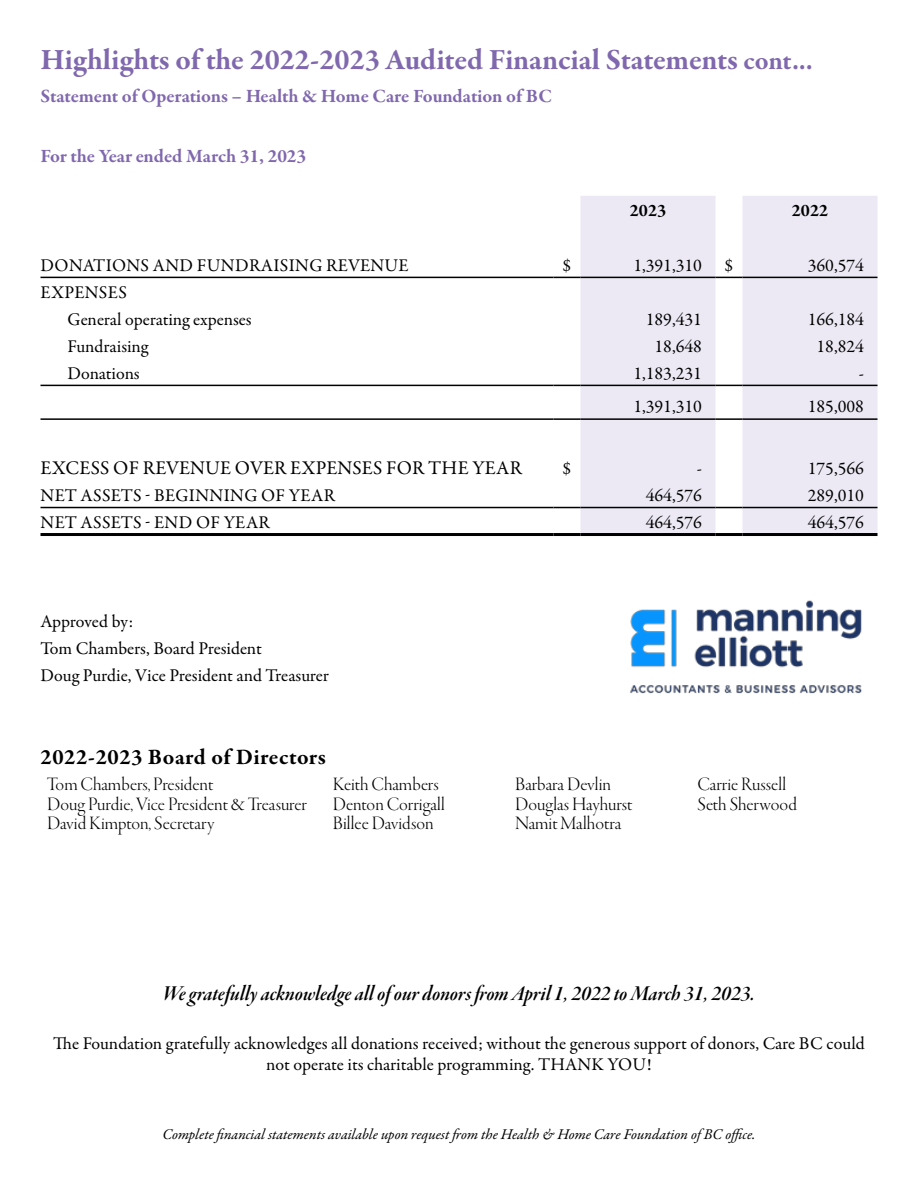
<style>
.page{position:relative;width:918px;height:1188px;background:#fff}
.page>*{position:absolute;margin:0;border:0;box-sizing:border-box;transform-origin:0 0}
.t1{font:700 30px "Garamond Premr Pro";color:#8068ae}
.t2{font:22.5px "Garamond Premr Pro Smbd It Disp";color:#000}
.t3{font:700 22.5px "Garamond Premr Pro";letter-spacing:.025em;color:#000}
.t4{font:19.5px/19.5px "Garamond Premr Pro Lt Disp";color:#000}
.t5{font:19.5px "Garamond Premr Pro";letter-spacing:.01em;color:#000}
.t6{font:700 19.2px "Garamond Premr Pro";letter-spacing:-.005em;color:#8068ae}
.t7{font:18px/27px "Garamond Premr Pro";color:#000}
.t8{font:18px "Garamond Premr Pro";letter-spacing:.02em;color:#000}
.t9{font:700 18px "Garamond Premr Pro";color:#000}
.t10{font:italic 15px "Garamond Premr Pro";letter-spacing:-.005em;color:#000}
.s1{font-size:27px}
</style>
<div class="page">
<svg style="left:580px;top:196px;width:298px;height:337px;background:#ece9f3"></svg>
<hr style="left:40px;top:418px;width:514px;height:2px;background:#000">
<hr style="left:554px;top:418px;width:26px;height:2px;background:#000">
<hr style="left:580px;top:418px;width:136px;height:2px;background:#000">
<hr style="left:716px;top:418px;width:26px;height:2px;background:#000">
<hr style="left:742px;top:418px;width:136px;height:2px;background:#000">
<hr style="left:40px;top:533px;width:514px;height:3px;background:#000">
<hr style="left:554px;top:533px;width:26px;height:3px;background:#000">
<hr style="left:580px;top:533px;width:136px;height:3px;background:#000">
<hr style="left:716px;top:533px;width:26px;height:3px;background:#000">
<hr style="left:742px;top:533px;width:136px;height:3px;background:#000">
<hr style="left:40px;top:277px;width:514px;height:1px;background:#000">
<svg style="left:554px;top:277px;width:26px;height:1px"></svg>
<hr style="left:580px;top:277px;width:136px;height:1px;background:#000">
<svg style="left:716px;top:277px;width:26px;height:1px"></svg>
<hr style="left:742px;top:277px;width:136px;height:1px;background:#000">
<hr style="left:40px;top:507px;width:514px;height:1px;background:#000">
<svg style="left:554px;top:507px;width:26px;height:1px"></svg>
<hr style="left:580px;top:507px;width:136px;height:1px;background:#000">
<svg style="left:716px;top:507px;width:26px;height:1px"></svg>
<hr style="left:742px;top:507px;width:136px;height:1px;background:#000">
<hr style="left:40px;top:385px;width:514px;height:1px;background:#000">
<svg style="left:554px;top:385px;width:26px;height:1px"></svg>
<hr style="left:580px;top:385px;width:136px;height:1px;background:#000">
<svg style="left:716px;top:385px;width:26px;height:1px"></svg>
<hr style="left:742px;top:385px;width:136px;height:1px;background:#000">
<img style="left:630px;top:600px;width:232px;height:94px">
<h1 class="t1" style="left:40px;top:41px;width:774px">Highlights of the 2022-2023 Audited Financial Statements <span class="s1">cont...</span></h1>
<p class="t6" style="left:40px;top:84px;width:513px">Statement of Operations – Health &amp; Home Care Foundation of BC</p>
<p class="t6" style="left:40px;top:145px;width:267px">For the Year ended March 31, 2023</p>
<p class="t9" style="left:630px;top:199px;width:38px">2023</p>
<p class="t9" style="left:792px;top:199px;width:38px">2022</p>
<p class="t8" style="left:41px;top:254px;width:370px">DONATIONS AND FUNDRAISING REVENUE</p>
<p class="t7" style="left:563px;top:252px;width:10px">$</p>
<p class="t7" style="left:633px;top:252px;width:70px">1,391,310</p>
<p class="t7" style="left:725px;top:252px;width:10px">$</p>
<p class="t7" style="left:808px;top:252px;width:58px">360,574</p>
<p class="t7" style="left:68px;top:279px;width:186px;text-indent:-27px">EXPENSES<br>General operating expenses</p>
<p class="t7" style="left:646px;top:306px;width:58px">189,431</p>
<p class="t7" style="left:808px;top:306px;width:58px">166,184</p>
<p class="t7" style="left:68px;top:333px;width:82px">Fundraising</p>
<p class="t7" style="left:655px;top:333px;width:49px">18,648</p>
<p class="t7" style="left:817px;top:333px;width:49px">18,824</p>
<p class="t7" style="left:68px;top:360px;width:74px">Donations</p>
<p class="t7" style="left:633px;top:360px;width:70px">1,183,231</p>
<p class="t7" style="left:859px;top:360px;width:7px">-</p>
<p class="t7" style="left:633px;top:394px;width:70px">1,391,310</p>
<p class="t7" style="left:808px;top:394px;width:58px">185,008</p>
<p class="t5" style="left:40px;top:456px;width:483px">EXCESS OF REVENUE OVER EXPENSES FOR THE YEAR</p>
<p class="t7" style="left:563px;top:455px;width:10px">$</p>
<p class="t7" style="left:697px;top:455px;width:7px">-</p>
<p class="t7" style="left:808px;top:455px;width:58px">175,566</p>
<p class="t8" style="left:41px;top:484px;width:296px">NET ASSETS - BEGINNING OF YEAR</p>
<p class="t7" style="left:646px;top:482px;width:58px">464,576</p>
<p class="t7" style="left:808px;top:482px;width:58px">289,010</p>
<p class="t8" style="left:41px;top:511px;width:231px">NET ASSETS - END OF YEAR</p>
<p class="t7" style="left:646px;top:509px;width:58px">464,576</p>
<p class="t7" style="left:808px;top:509px;width:58px">464,576</p>
<p class="t7" style="left:40px;top:609px;width:290px">Approved by:<br>Tom Chambers, Board President<br>Doug Purdie, Vice President and Treasurer</p>
<p class="t3" style="left:40px;top:743px;width:287px">2022-2023 Board of Directors</p>
<p class="t4" style="left:47px;top:775px;width:261px">Tom Chambers, President<br>Doug Purdie, Vice President &amp; Treasurer<br>David Kimpton, Secretary</p>
<p class="t4" style="left:333px;top:775px;width:113px">Keith Chambers<br>Denton Corrigall<br>Billee Davidson</p>
<p class="t4" style="left:515px;top:775px;width:119px">Barbara Devlin<br>Douglas Hayhurst<br>Namit Malhotra</p>
<p class="t4" style="left:697px;top:775px;width:101px">Carrie Russell<br>Seth Sherwood</p>
<p class="t2" style="left:163px;top:982px;width:594px">We gratefully acknowledge all of our donors from April 1, 2022 to March 31, 2023.</p>
<p class="t7" style="left:53px;top:1033px;width:813px;line-height:21px;text-align:center">The Foundation gratefully acknowledges all donations received; without the generous support of donors, Care BC could not operate its charitable programming. THANK YOU!</p>
<p class="t10" style="left:162px;top:1125px;width:595px">Complete financial statements available upon request from the Health &amp; Home Care Foundation of BC office.</p>
</div>
